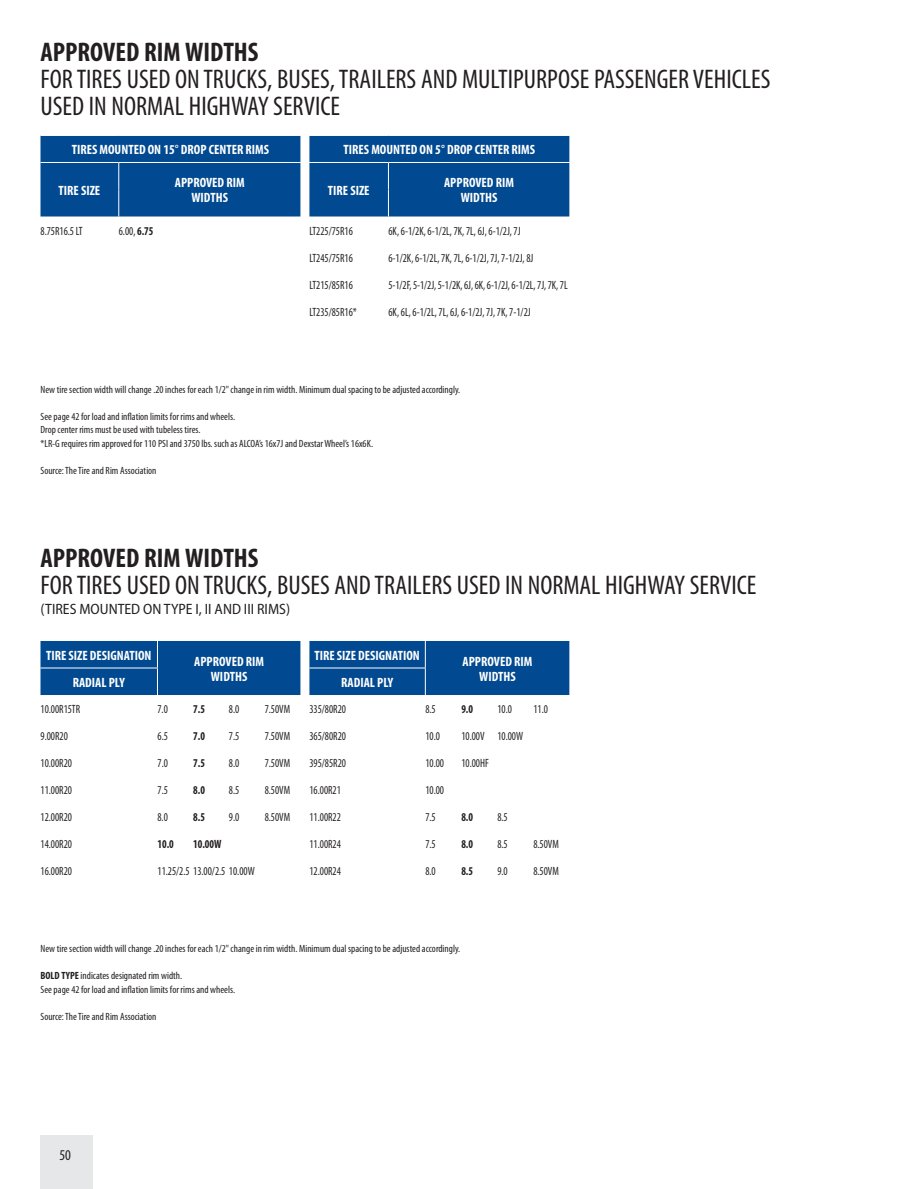
<style>
.page{position:relative;width:919px;height:1189px;background:#fff}
.page>*{position:absolute;margin:0;border:0;box-sizing:border-box;transform-origin:0 0}
.t1{font:condensed 27px/27px "Myriad Pro";color:#231f20}
.t2{font:700 condensed 27px "Myriad Pro";color:#231f20}
.t3{font:semi-condensed 15px "Myriad Pro";color:#231f20}
.t4{font:condensed 15px "Myriad Pro";color:#231f20}
.t5{font:700 condensed 13.5px/15px "Myriad Pro";color:#fff;text-align:center}
.t6{font:condensed 12px "Myriad Pro";color:#231f20;scale:.9 1}
.t7{font:700 condensed 12px "Myriad Pro";color:#231f20;scale:.9 1}
.t8{font:condensed 10.5px/13.5px "Myriad Pro";color:#231f20}
.s1{font-weight:700}
</style>
<div class="page">
<div style="left:40px;top:1134px;width:53px;height:54px;background:#e6e7e9"></div>
<div style="left:40px;top:135px;width:530px;height:81px;background:#014990"></div>
<div style="left:40px;top:641px;width:529px;height:53px;background:#014990"></div>
<h1 class="t2" style="left:40px;top:35px;width:219px">APPROVED RIM WIDTHS</h1>
<h1 class="t1" style="left:40px;top:65px;width:731px">FOR TIRES USED ON TRUCKS, BUSES, TRAILERS AND MULTIPURPOSE PASSENGER VEHICLES<br>USED IN NORMAL HIGHWAY SERVICE</h1>
<p class="t5" style="left:72px;top:142px;width:199px">TIRES MOUNTED ON 15° DROP CENTER RIMS</p>
<p class="t5" style="left:343px;top:142px;width:193px">TIRES MOUNTED ON 5° DROP CENTER RIMS</p>
<p class="t5" style="left:59px;top:182px;width:43px">TIRE SIZE</p>
<p class="t5" style="left:175px;top:175px;width:71px">APPROVED RIM<br>WIDTHS</p>
<p class="t5" style="left:328px;top:182px;width:43px">TIRE SIZE</p>
<p class="t5" style="left:444px;top:175px;width:71px">APPROVED RIM<br>WIDTHS</p>
<p class="t6" style="left:40px;top:223px;width:48px">8.75R16.5 LT</p>
<p class="t6" style="left:119px;top:223px;width:40px">6.00, <span class="s1">6.75</span></p>
<p class="t6" style="left:309px;top:223px;width:50px">LT225/75R16</p>
<p class="t6" style="left:388px;top:223px;width:148px">6K, 6-1/2K, 6-1/2L, 7K, 7L, 6J, 6-1/2J, 7J</p>
<p class="t6" style="left:309px;top:250px;width:50px">LT245/75R16</p>
<p class="t6" style="left:388px;top:250px;width:162px">6-1/2K, 6-1/2L, 7K, 7L, 6-1/2J, 7J, 7-1/2J, 8J</p>
<p class="t6" style="left:309px;top:277px;width:50px">LT215/85R16</p>
<p class="t6" style="left:388px;top:277px;width:201px">5-1/2F, 5-1/2J, 5-1/2K, 6J, 6K, 6-1/2J, 6-1/2L, 7J, 7K, 7L</p>
<p class="t6" style="left:309px;top:304px;width:54px">LT235/85R16*</p>
<p class="t6" style="left:388px;top:304px;width:159px">6K, 6L, 6-1/2L, 7L, 6J, 6-1/2J, 7J, 7K, 7-1/2J</p>
<p class="t8" style="left:40px;top:382px;width:421px">New tire section width will change .20 inches for each 1/2" change in rim width. Minimum dual spacing to be adjusted accordingly.</p>
<p class="t8" style="left:40px;top:409px;width:334px">See page 42 for load and inflation limits for rims and wheels.<br>Drop center rims must be used with tubeless tires.<br>*LR-G requires rim approved for 110 PSI and 3750 lbs. such as ALCOA’s 16x7J and Dexstar Wheel’s 16x6K.</p>
<p class="t8" style="left:40px;top:463px;width:117px">Source: The Tire and Rim Association</p>
<h1 class="t2" style="left:40px;top:540px;width:219px">APPROVED RIM WIDTHS</h1>
<h1 class="t1" style="left:40px;top:570px;width:717px">FOR TIRES USED ON TRUCKS, BUSES AND TRAILERS USED IN NORMAL HIGHWAY SERVICE</h1>
<h2 class="t3" style="left:40px;top:600px;width:251px">(TIRES MOUNTED ON TYPE I, II AND III RIMS)</h2>
<p class="t5" style="left:46px;top:647px;width:68px">TIRE SIZE DESIGNATION</p>
<p class="t5" style="left:194px;top:653px;width:71px">APPROVED RIM<br>WIDTHS</p>
<p class="t5" style="left:314px;top:647px;width:68px">TIRE SIZE DESIGNATION</p>
<p class="t5" style="left:462px;top:653px;width:71px">APPROVED RIM<br>WIDTHS</p>
<p class="t5" style="left:73px;top:674px;width:54px">RADIAL PLY</p>
<p class="t5" style="left:341px;top:674px;width:54px">RADIAL PLY</p>
<p class="t6" style="left:40px;top:701px;width:46px">10.00R15TR</p>
<p class="t6" style="left:157px;top:701px;width:13px">7.0</p>
<p class="t7" style="left:193px;top:701px;width:15px">7.5</p>
<p class="t6" style="left:229px;top:701px;width:13px">8.0</p>
<p class="t6" style="left:264px;top:701px;width:30px">7.50VM</p>
<p class="t6" style="left:309px;top:701px;width:42px">335/80R20</p>
<p class="t6" style="left:425px;top:701px;width:13px">8.5</p>
<p class="t7" style="left:461px;top:701px;width:15px">9.0</p>
<p class="t6" style="left:497px;top:701px;width:18px">10.0</p>
<p class="t6" style="left:533px;top:701px;width:18px">11.0</p>
<p class="t6" style="left:40px;top:728px;width:32px">9.00R20</p>
<p class="t6" style="left:157px;top:728px;width:13px">6.5</p>
<p class="t7" style="left:193px;top:728px;width:15px">7.0</p>
<p class="t6" style="left:229px;top:728px;width:13px">7.5</p>
<p class="t6" style="left:264px;top:728px;width:30px">7.50VM</p>
<p class="t6" style="left:309px;top:728px;width:42px">365/80R20</p>
<p class="t6" style="left:425px;top:728px;width:18px">10.0</p>
<p class="t6" style="left:461px;top:728px;width:70px">10.00V 10.00W</p>
<p class="t6" style="left:40px;top:755px;width:36px">10.00R20</p>
<p class="t6" style="left:157px;top:755px;width:13px">7.0</p>
<p class="t7" style="left:193px;top:755px;width:15px">7.5</p>
<p class="t6" style="left:229px;top:755px;width:13px">8.0</p>
<p class="t6" style="left:264px;top:755px;width:30px">7.50VM</p>
<p class="t6" style="left:309px;top:755px;width:42px">395/85R20</p>
<p class="t6" style="left:425px;top:755px;width:22px">10.00</p>
<p class="t6" style="left:461px;top:755px;width:32px">10.00HF</p>
<p class="t6" style="left:40px;top:782px;width:36px">11.00R20</p>
<p class="t6" style="left:157px;top:782px;width:13px">7.5</p>
<p class="t7" style="left:193px;top:782px;width:15px">8.0</p>
<p class="t6" style="left:229px;top:782px;width:13px">8.5</p>
<p class="t6" style="left:264px;top:782px;width:30px">8.50VM</p>
<p class="t6" style="left:309px;top:782px;width:36px">16.00R21</p>
<p class="t6" style="left:425px;top:782px;width:22px">10.00</p>
<p class="t6" style="left:40px;top:809px;width:36px">12.00R20</p>
<p class="t6" style="left:157px;top:809px;width:13px">8.0</p>
<p class="t7" style="left:193px;top:809px;width:15px">8.5</p>
<p class="t6" style="left:229px;top:809px;width:13px">9.0</p>
<p class="t6" style="left:264px;top:809px;width:30px">8.50VM</p>
<p class="t6" style="left:309px;top:809px;width:36px">11.00R22</p>
<p class="t6" style="left:425px;top:809px;width:13px">7.5</p>
<p class="t7" style="left:461px;top:809px;width:15px">8.0</p>
<p class="t6" style="left:497px;top:809px;width:13px">8.5</p>
<p class="t6" style="left:40px;top:836px;width:36px">14.00R20</p>
<p class="t7" style="left:157px;top:836px;width:20px">10.0</p>
<p class="t7" style="left:193px;top:836px;width:33px">10.00W</p>
<p class="t6" style="left:309px;top:836px;width:36px">11.00R24</p>
<p class="t6" style="left:425px;top:836px;width:13px">7.5</p>
<p class="t7" style="left:461px;top:836px;width:15px">8.0</p>
<p class="t6" style="left:497px;top:836px;width:13px">8.5</p>
<p class="t6" style="left:533px;top:836px;width:30px">8.50VM</p>
<p class="t6" style="left:40px;top:863px;width:36px">16.00R20</p>
<p class="t6" style="left:157px;top:863px;width:109px">11.25/2.5 13.00/2.5 10.00W</p>
<p class="t6" style="left:309px;top:863px;width:36px">12.00R24</p>
<p class="t6" style="left:425px;top:863px;width:13px">8.0</p>
<p class="t7" style="left:461px;top:863px;width:15px">8.5</p>
<p class="t6" style="left:497px;top:863px;width:13px">9.0</p>
<p class="t6" style="left:533px;top:863px;width:30px">8.50VM</p>
<p class="t8" style="left:40px;top:941px;width:421px">New tire section width will change .20 inches for each 1/2" change in rim width. Minimum dual spacing to be adjusted accordingly.</p>
<p class="t8" style="left:40px;top:968px;width:196px"><span class="s1">BOLD TYPE</span> indicates designated rim width.<br>See page 42 for load and inflation limits for rims and wheels.</p>
<p class="t8" style="left:40px;top:1008px;width:117px">Source: The Tire and Rim Association</p>
<h2 class="t4" style="left:59px;top:1145px;width:13px">50</h2>
</div>
